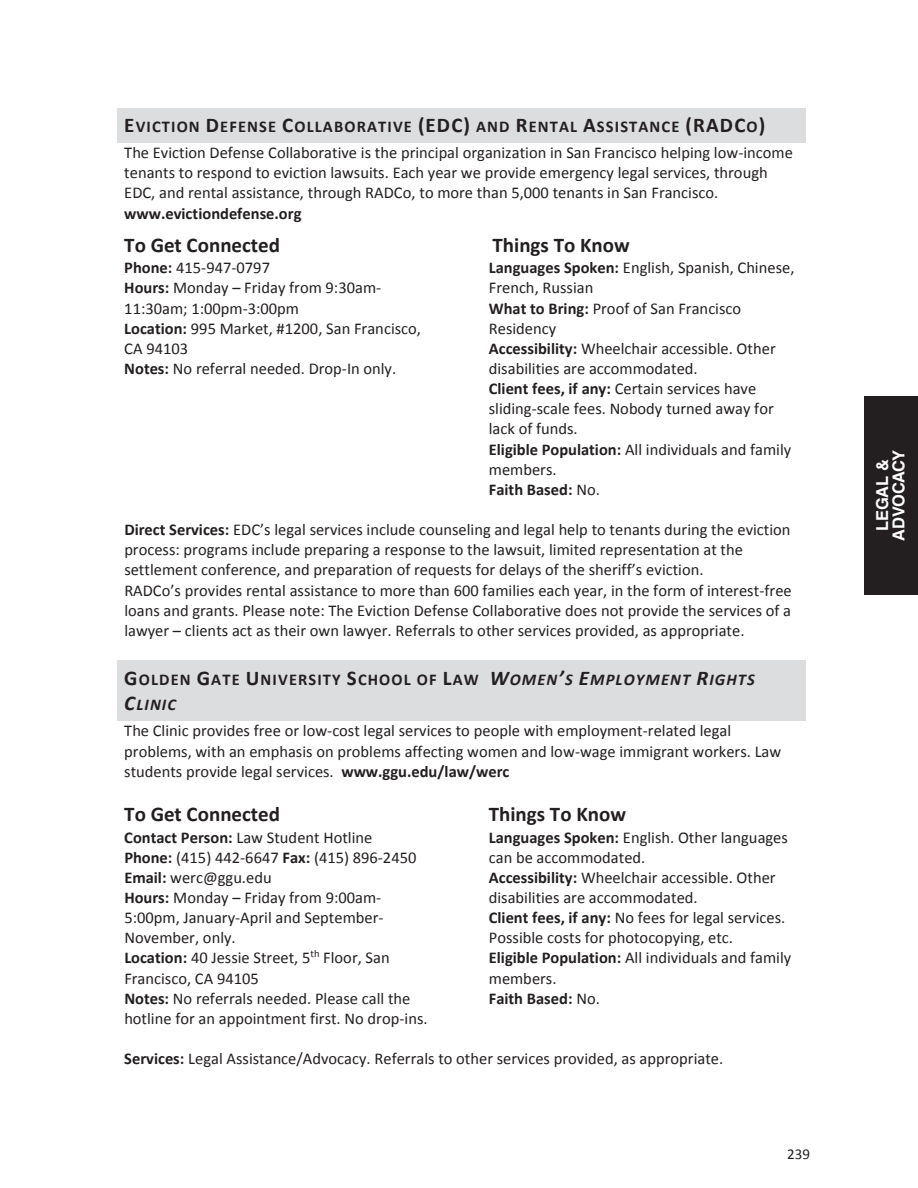
<style>
.page{position:relative;width:918px;height:1188px;background:#fff}
.page>*{position:absolute;margin:0;border:0;box-sizing:border-box;transform-origin:0 0}
.t1{font:700 21px "Calibri";color:#231f20}
.t2{font:16.5px/20.1px "Calibri";color:#231f20}
.t3{font:700 16.5px "Calibri";color:#231f20}
.t4{font:700 16.5px/16.5px "Helvetica LT Std";letter-spacing:-.02em;color:#fff;text-align:center}
.t5{font:15px "Calibri";color:#231f20}
.s1{font-weight:700;font-size:21px}
.s2{font-weight:700}
.s3{font-weight:700;font-style:italic;font-size:21px}
.s4{font-weight:700;font-style:italic}
</style>
<div class="page">
<div style="left:122px;top:112px;width:680px;height:26px;background:#dcdddf"></div>
<svg style="left:118px;top:108px;width:4px;height:4px"></svg>
<hr style="left:122px;top:108px;width:680px;height:4px;background:#dcdddf">
<svg style="left:802px;top:108px;width:4px;height:4px"></svg>
<svg style="left:118px;top:138px;width:4px;height:4px"></svg>
<hr style="left:122px;top:138px;width:680px;height:4px;background:#dcdddf">
<svg style="left:802px;top:138px;width:4px;height:4px"></svg>
<hr style="left:118px;top:112px;width:4px;height:26px;background:#dcdddf">
<hr style="left:802px;top:112px;width:4px;height:26px;background:#dcdddf">
<div style="left:122px;top:665px;width:680px;height:26px;background:#dcdddf"></div>
<svg style="left:118px;top:661px;width:4px;height:4px"></svg>
<hr style="left:122px;top:661px;width:680px;height:4px;background:#dcdddf">
<svg style="left:802px;top:661px;width:4px;height:4px"></svg>
<hr style="left:118px;top:665px;width:4px;height:26px;background:#dcdddf">
<hr style="left:802px;top:665px;width:4px;height:26px;background:#dcdddf">
<div style="left:122px;top:691px;width:680px;height:25px;background:#dcdddf"></div>
<svg style="left:118px;top:716px;width:4px;height:5px"></svg>
<div style="left:122px;top:716px;width:680px;height:5px;background:#dcdddf"></div>
<svg style="left:802px;top:716px;width:4px;height:5px"></svg>
<hr style="left:118px;top:691px;width:4px;height:25px;background:#dcdddf">
<hr style="left:802px;top:691px;width:4px;height:25px;background:#dcdddf">
<div style="left:864px;top:396px;width:54px;height:199px;background:#231f20"></div>
<p class="t2" style="left:124px;top:114px;width:670px;line-height:26px"><span class="s1">E</span><span class="s2">VICTION</span> <span class="s1">D</span><span class="s2">EFENSE</span> <span class="s1">C</span><span class="s2">OLLABORATIVE</span> <span class="s1">(EDC)</span> <span class="s2">AND</span> <span class="s1">R</span><span class="s2">ENTAL</span> <span class="s1">A</span><span class="s2">SSISTANCE</span> <span class="s1">(RADC</span><span class="s2">O</span><span class="s1">)<br></span>The Eviction Defense Collaborative is the principal organization in San Francisco helping low-income</p>
<p class="t2" style="left:124px;top:163px;width:645px">tenants to respond to eviction lawsuits. Each year we provide emergency legal services, through<br>EDC, and rental assistance, through RADCo, to more than 5,000 tenants in San Francisco.</p>
<p class="t3" style="left:124px;top:202px;width:179px">www.evictiondefense.org</p>
<p class="t1" style="left:124px;top:232px;width:157px">To Get Connected</p>
<p class="t2" style="left:124px;top:258px;width:298px"><span class="s2">Phone:</span> 415-947-0797<br><span class="s2">Hours:</span> Monday – Friday from 9:30am-<br>11:30am; 1:00pm-3:00pm<br><span class="s2">Location:</span> 995 Market, #1200, San Francisco,<br>CA 94103<br><span class="s2">Notes:</span> No referral needed. Drop-In only.</p>
<p class="t1" style="left:493px;top:232px;width:139px">Things To Know</p>
<p class="t2" style="left:489px;top:258px;width:307px"><span class="s2">Languages Spoken:</span> English, Spanish, Chinese,<br>French, Russian<br><span class="s2">What to Bring:</span> Proof of San Francisco<br>Residency<br><span class="s2">Accessibility:</span> Wheelchair accessible. Other disabilities are accommodated.<br><span class="s2">Client fees, if any:</span> Certain services have sliding-scale fees. Nobody turned away for lack of funds.<br><span class="s2">Eligible Population:</span> All individuals and family members.<br><span class="s2">Faith Based:</span> No.</p>
<p class="t2" style="left:124px;top:520px;width:669px"><span class="s2">Direct Services:</span> EDC’s legal services include counseling and legal help to tenants during the eviction process: programs include preparing a response to the lawsuit, limited representation at the settlement conference, and preparation of requests for delays of the sheriff’s eviction.<br>RADCo’s provides rental assistance to more than 600 families each year, in the form of interest-free loans and grants. Please note: The Eviction Defense Collaborative does not provide the services of a lawyer – clients act as their own lawyer. Referrals to other services provided, as appropriate.</p>
<p class="t2" style="left:124px;top:667px;width:632px;line-height:25.8px"><span class="s1">G</span><span class="s2">OLDEN</span> <span class="s1">G</span><span class="s2">ATE</span> <span class="s1">U</span><span class="s2">NIVERSITY</span> <span class="s1">S</span><span class="s2">CHOOL OF</span> <span class="s1">L</span><span class="s2">AW</span> <span class="s3">W</span><span class="s4">OMEN</span><span class="s3">’</span><span class="s4">S</span> <span class="s3">E</span><span class="s4">MPLOYMENT</span> <span class="s3">R</span><span class="s4">IGHTS<br></span><span class="s3">C</span><span class="s4">LINIC<br></span>The Clinic provides free or low-cost legal services to people with employment-related legal</p>
<p class="t2" style="left:124px;top:741px;width:658px">problems, with an emphasis on problems affecting women and low-wage immigrant workers. Law students provide legal services. <span class="s2">www.ggu.edu/law/werc</span></p>
<p class="t1" style="left:124px;top:801px;width:157px">To Get Connected</p>
<p class="t2" style="left:124px;top:827px;width:305px"><span class="s2">Contact Person:</span> Law Student Hotline<br><span class="s2">Phone:</span> (415) 442-6647 <span class="s2">Fax:</span> (415) 896-2450<br><span class="s2">Email:</span> werc@ggu.edu<br><span class="s2">Hours:</span> Monday – Friday from 9:00am-5:00pm, January-April and September-November, only.<br><span class="s2">Location:</span> 40 Jessie Street, 5<sup>th</sup> Floor, San Francisco, CA 94105<br><span class="s2">Notes:</span> No referrals needed. Please call the hotline for an appointment first. No drop-ins.</p>
<p class="t1" style="left:489px;top:801px;width:139px">Things To Know</p>
<p class="t2" style="left:489px;top:827px;width:304px"><span class="s2">Languages Spoken:</span> English. Other languages can be accommodated.<br><span class="s2">Accessibility:</span> Wheelchair accessible. Other disabilities are accommodated.<br><span class="s2">Client fees, if any:</span> No fees for legal services.<br>Possible costs for photocopying, etc.<br><span class="s2">Eligible Population:</span> All individuals and family members.<br><span class="s2">Faith Based:</span> No.</p>
<p class="t2" style="left:124px;top:1049px;width:600px"><span class="s2">Services:</span> Legal Assistance/Advocacy. Referrals to other services provided, as appropriate.</p>
<p class="t5" style="left:787px;top:1144px;width:24px">239</p>
<p class="t4" style="left:874px;top:541px;width:92px;rotate:-90deg">LEGAL &amp;<br>ADVOCACY</p>
</div>
